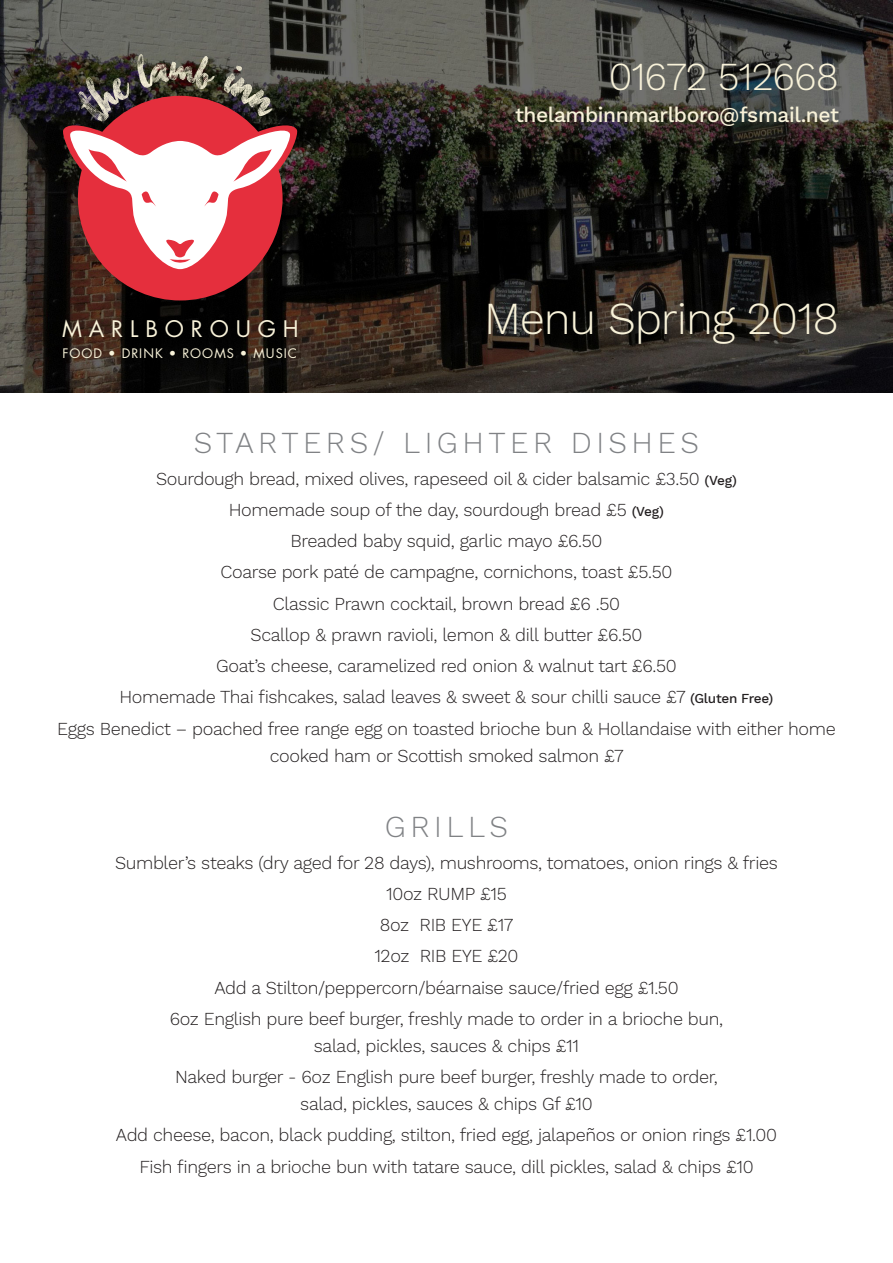
<style>
.page{position:relative;width:893px;height:1263px;background:#fff}
.page>*{position:absolute;margin:0;border:0;box-sizing:border-box;transform-origin:0 0}
.t1{font:300 45px "Work Sans";letter-spacing:-.025em;color:#f8f2d9}
.t2{font:300 39px "Work Sans";letter-spacing:-.025em;color:#f8f2d9}
.t3{font:300 30px "Work Sans";letter-spacing:.15em;color:#808285}
.t4{font:22.2px "Futura Std";letter-spacing:.31em;color:#f8f2d9}
.t5{font:500 21px "Work Sans";letter-spacing:-.02em;color:#f8f2d9}
.t6{font:300 18px/27px "Work Sans";letter-spacing:-.02em;color:#231f20;text-align:center}
.t7{font:12.75px "Futura Std";letter-spacing:.08em;color:#f8f2d9}
.s1{font-weight:500;font-size:13.5px}
</style>
<div class="page">
<img style="left:0;top:0;width:893px;height:392px">
<svg style="left:62px;top:96px;width:236px;height:204px;background:#792226"></svg>
<svg style="left:68px;top:128px;width:224px;height:141px"></svg>
<svg style="left:78px;top:77px;width:51px;height:45px;background:#625654"></svg>
<svg style="left:137px;top:54px;width:78px;height:35px;background:#706a5c"></svg>
<svg style="left:224px;top:66px;width:48px;height:50px;background:#726961"></svg>
<p class="t4" style="left:62px;top:315px;width:238px">MARLBOROUGH</p>
<p class="t7" style="left:62px;top:345px;width:236px">FOOD • DRINK • ROOMS • MUSIC</p>
<p class="t2" style="left:609px;top:54px;width:232px">01672 512668</p>
<p class="t5" style="left:515px;top:102px;width:325px">thelambinnmarlboro@fsmail.net</p>
<p class="t1" style="left:484px;top:292px;width:356px">Menu Spring 2018</p>
<p class="t3" style="left:194px;top:425px;width:507px">STARTERS/ LIGHTER DISHES</p>
<p class="t6" style="left:156px;top:466px;width:582px">Sourdough bread, mixed olives, rapeseed oil &amp; cider balsamic £3.50 <span class="s1">(Veg)</span></p>
<p class="t6" style="left:229px;top:497px;width:437px">Homemade soup of the day, sourdough bread £5 <span class="s1">(Veg)</span></p>
<p class="t6" style="left:290px;top:528px;width:313px">Breaded baby squid, garlic mayo £6.50</p>
<p class="t6" style="left:221px;top:559px;width:453px">Coarse pork paté de campagne, cornichons, toast £5.50</p>
<p class="t6" style="left:273px;top:591px;width:349px">Classic Prawn cocktail, brown bread £6 .50</p>
<p class="t6" style="left:251px;top:622px;width:393px">Scallop &amp; prawn ravioli, lemon &amp; dill butter £6.50</p>
<p class="t6" style="left:216px;top:653px;width:462px">Goat’s cheese, caramelized red onion &amp; walnut tart £6.50</p>
<p class="t6" style="left:120px;top:684px;width:655px">Homemade Thai fishcakes, salad leaves &amp; sweet &amp; sour chilli sauce £7 <span class="s1">(Gluten Free)</span></p>
<p class="t6" style="left:57px;top:716px;width:780px">Eggs Benedict – poached free range egg on toasted brioche bun &amp; Hollandaise with either home cooked ham or Scottish smoked salmon £7</p>
<p class="t3" style="left:385px;top:809px;width:125px">GRILLS</p>
<p class="t6" style="left:115px;top:850px;width:664px">Sumbler’s steaks (dry aged for 28 days), mushrooms, tomatoes, onion rings &amp; fries</p>
<p class="t6" style="left:386px;top:881px;width:122px">10oz RUMP £15</p>
<p class="t6" style="left:380px;top:912px;width:135px">8oz RIB EYE £17</p>
<p class="t6" style="left:374px;top:943px;width:146px">12oz RIB EYE £20</p>
<p class="t6" style="left:214px;top:975px;width:466px">Add a Stilton/peppercorn/béarnaise sauce/fried egg £1.50</p>
<p class="t6" style="left:170px;top:1006px;width:555px">6oz English pure beef burger, freshly made to order in a brioche bun, salad, pickles, sauces &amp; chips £11</p>
<p class="t6" style="left:175px;top:1064px;width:544px">Naked burger - 6oz English pure beef burger, freshly made to order, salad, pickles, sauces &amp; chips Gf £10</p>
<p class="t6" style="left:116px;top:1122px;width:663px">Add cheese, bacon, black pudding, stilton, fried egg, jalapeños or onion rings £1.00</p>
<p class="t6" style="left:139px;top:1154px;width:616px">Fish fingers in a brioche bun with tatare sauce, dill pickles, salad &amp; chips £10</p>
</div>
